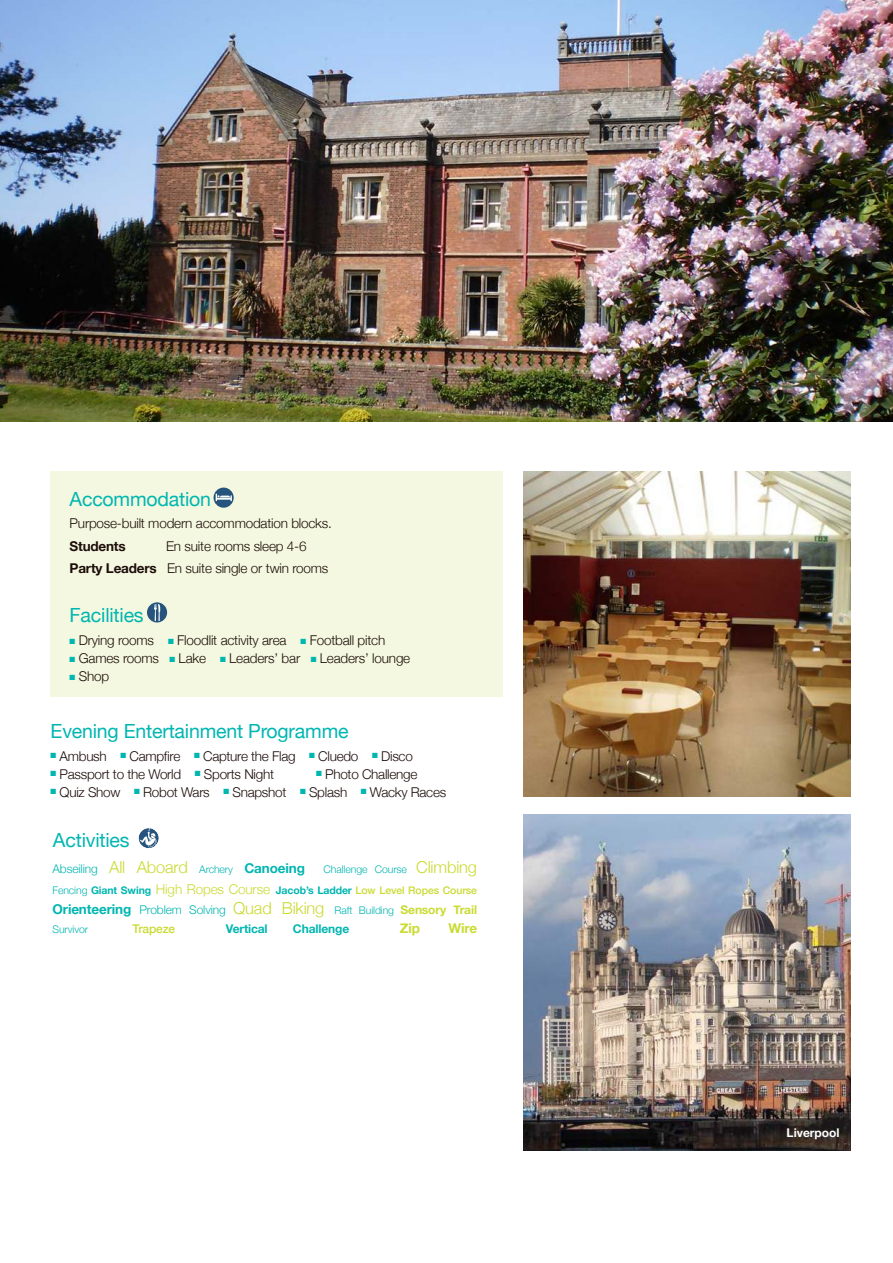
<style>
.page{position:relative;width:893px;height:1263px;background:#fff}
.page>*{position:absolute;margin:0;border:0;box-sizing:border-box;transform-origin:0 0}
.t1{font:19.5px "Helvetica Neue";letter-spacing:-.01em;color:#00b6b1}
.t2{font:300 13.5px/22.2px "Helvetica Neue";letter-spacing:-.015em;color:#1d0d0a}
.t3{font:700 13.5px "Helvetica Neue";letter-spacing:-.015em;color:#1d0d0a}
.t4{font:700 13.5px "Helvetica Neue";letter-spacing:-.01em;color:#cadb32}
.t5{font:300 12px "Helvetica Neue";letter-spacing:-.01em;color:#00b6b1}
.t6{font:700 12px "Helvetica Neue";letter-spacing:-.01em;color:#00b6b1}
.t7{font:700 12px "Helvetica Neue";color:#fff}
.t8{font:500 12px "Helvetica Neue";letter-spacing:-.01em;color:#cadb32}
.t9{font:700 10.5px/21.6px "Helvetica Neue";letter-spacing:-.01em;color:#00b6b1;text-align:right}
.t10{font:300 10.5px "Helvetica Neue";letter-spacing:-.01em;color:#00b6b1}
.s1{font-weight:700}
.s2{color:#00b6b1}
.s3{font-weight:300}
.s4{font-weight:300;font-size:16.5px;color:#cadb32}
.s5{font-weight:300;font-size:13.5px;color:#cadb32}
.s6{font-weight:500;color:#cadb32}
.s7{font-weight:700;font-size:13.5px}
.s8{font-size:16.5px;color:#cadb32}
.s9{font-size:10.5px}
.s10{font-weight:700;color:#cadb32}
</style>
<div class="page">
<div style="left:51px;top:471px;width:452px;height:225px;background:#f4f8e0"></div>
<img style="left:0;top:0;width:893px;height:421px">
<img style="left:523px;top:471px;width:327px;height:325px">
<img style="left:523px;top:814px;width:327px;height:337px">
<svg style="left:139px;top:828px;width:20px;height:20px"></svg>
<svg style="left:140px;top:828px;width:17px;height:19px"></svg>
<div style="left:214px;top:488px;width:20px;height:20px;background:#26547d;border-radius:50%"></div>
<svg style="left:216px;top:494px;width:16px;height:7px"></svg>
<div style="left:147px;top:602px;width:20px;height:20px;background:#26547d;border-radius:50%"></div>
<svg style="left:154px;top:604px;width:6px;height:17px"></svg>
<h1 class="t1" style="left:70px;top:485px;width:143px">Accommodation</h1>
<p class="t2" style="left:70px;top:511px;width:264px">Purpose-built modern accommodation blocks.</p>
<p class="t3" style="left:70px;top:535px;width:58px">Students</p>
<p class="t2" style="left:70px;top:534px;width:260px;text-indent:97px">En suite rooms sleep 4-6<br><span class="s1">Party Leaders</span> En suite single or twin rooms</p>
<h1 class="t1" style="left:70px;top:601px;width:76px">Facilities</h1>
<p class="t2" style="left:70px;top:628px;width:317px"><span class="s2">■</span> Drying rooms <span class="s2">■</span> Floodlit activity area <span class="s2">■</span> Football pitch</p>
<p class="t2" style="left:70px;top:646px;width:342px"><span class="s2">■</span> Games rooms <span class="s2">■</span> Lake <span class="s2">■</span> Leaders’ bar <span class="s2">■</span> Leaders’ lounge</p>
<p class="t2" style="left:70px;top:664px;width:41px"><span class="s2">■</span> Shop</p>
<h1 class="t1" style="left:51px;top:717px;width:299px">Evening Entertainment Programme</h1>
<p class="t2" style="left:51px;top:744px;width:364px"><sup>■</sup> Ambush <sup>■</sup> Campfire <sup>■</sup> Capture the Flag <sup>■</sup> Cluedo <sup>■</sup> Disco</p>
<p class="t2" style="left:51px;top:762px;width:225px"><sup>■</sup> Passport to the World <sup>■</sup> Sports Night</p>
<p class="t2" style="left:316px;top:762px;width:103px"><sup>■</sup> Photo Challenge</p>
<p class="t2" style="left:51px;top:780px;width:397px"><sup>■</sup> Quiz Show <sup>■</sup> Robot Wars <sup>■</sup> Snapshot <sup>■</sup> Splash <sup>■</sup> Wacky Races</p>
<h1 class="t1" style="left:53px;top:826px;width:78px">Activities</h1>
<p class="t9" style="left:53px;top:858px;width:426px"><span class="s3">Challenge Course</span> <span class="s4">Climbing<br></span><span class="s3">Fencing</span> Giant Swing <span class="s5">High Ropes Course</span> Jacob’s Ladder <span class="s6">Low Level Ropes Course</span></p>
<p class="t5" style="left:53px;top:900px;width:426px"><span class="s7">Orienteering</span> Problem Solving <span class="s8">Quad Biking</span> <span class="s9">Raft Building</span> <span class="s10">Sensory Trail</span></p>
<p class="t10" style="left:53px;top:921px;width:37px">Survivor</p>
<p class="t8" style="left:132px;top:919px;width:44px">Trapeze</p>
<p class="t6" style="left:226px;top:919px;width:43px">Vertical</p>
<p class="t6" style="left:293px;top:919px;width:58px">Challenge</p>
<p class="t4" style="left:400px;top:918px;width:22px">Zip</p>
<p class="t4" style="left:449px;top:918px;width:30px">Wire</p>
<p class="t5" style="left:53px;top:859px;width:254px">Abseiling <span class="s8">All Aboard</span> <span class="s9">Archery</span> <span class="s7">Canoeing</span></p>
<p class="t7" style="left:787px;top:1124px;width:55px">Liverpool</p>
</div>
